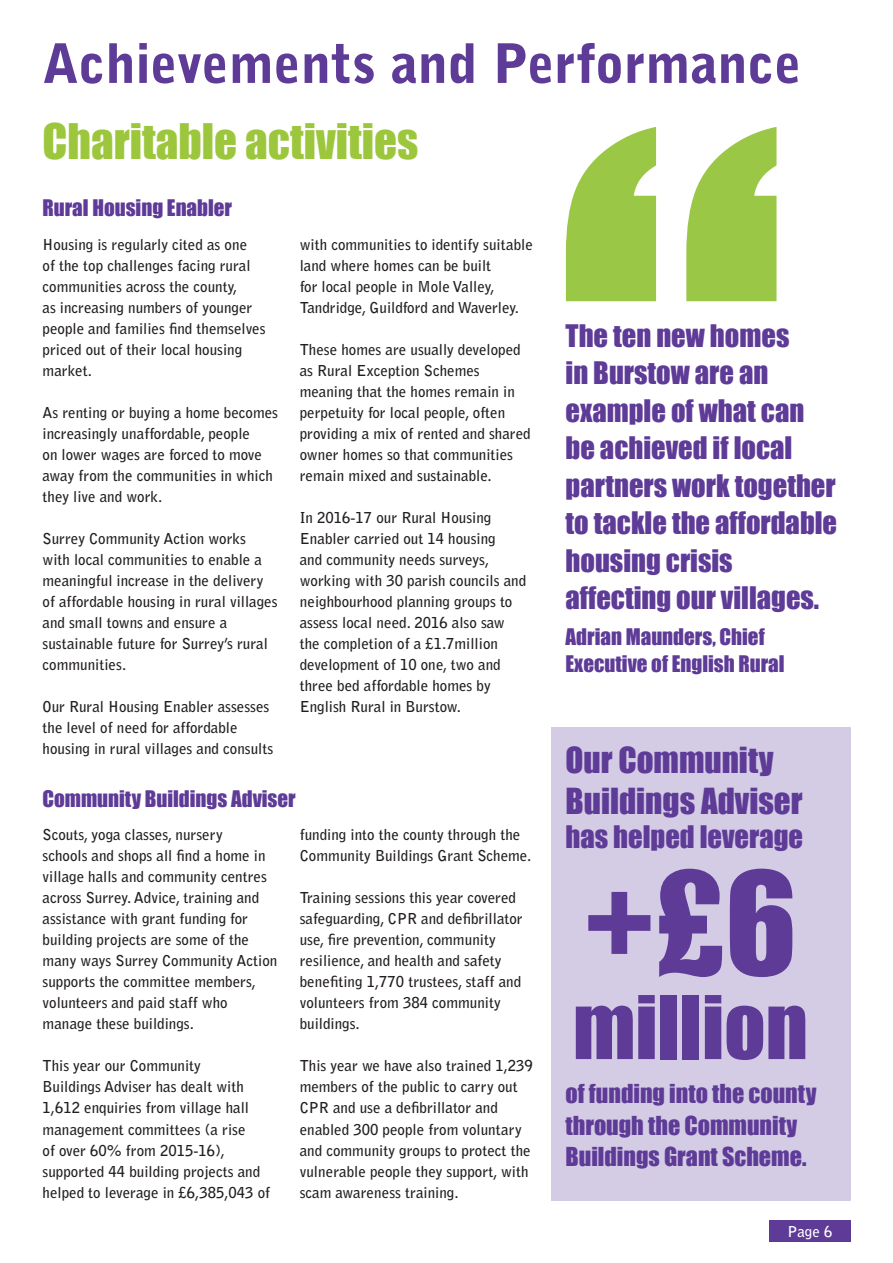
<style>
.page{position:relative;width:893px;height:1263px;background:#fff}
.page>*{position:absolute;margin:0;border:0;box-sizing:border-box;transform-origin:0 0}
.quotes{font:132px "Impact";color:#5e3b97}
.quotes-2{font:81px "Impact";color:#5e3b97}
.heading_1{font:900 54px "Bell Gothic Std";color:#5e3b97}
.sub_heading_1{font:45px "Impact";color:#9cc73d}
.quotes-3{font:33px "Impact";color:#5e3b97}
.quotes-4{font:28.5px/37.5px "Impact";color:#5e3b97}
.heading_2{font:24px/31.5px "Impact";color:#5e3b97}
.heading_2-2{font:21px/27px "Impact";color:#5e3b97}
.body_text{font:700 15px/21px "Bell Gothic Std";color:#231f20}
.body_text-2{font:700 15px "Bell Gothic Std";color:#fff}
</style>
<div class="page">
<div style="left:769px;top:1220px;width:81px;height:22px;background:#5e3b97"></div>
<div style="left:551px;top:727px;width:299px;height:473px;background:#d4cce5"></div>
<svg style="left:566px;top:127px;width:210px;height:174px"></svg>
<p class="heading_1" style="left:43px;top:32px;width:760px">Achievements and Performance</p>
<p class="sub_heading_1" style="left:43px;top:106px;width:377px">Charitable activities</p>
<p class="heading_2-2" style="left:43px;top:194px;width:191px">Rural Housing Enabler</p>
<p class="body_text" style="left:43px;top:235px;width:225px">Housing is regularly cited as one<br>of the top challenges facing rural communities across the county,<br>as increasing numbers of younger people and families find themselves priced out of their local housing market.</p>
<p class="body_text" style="left:43px;top:403px;width:237px">As renting or buying a home becomes increasingly unaffordable, people<br>on lower wages are forced to move away from the communities in which they live and work.</p>
<p class="body_text" style="left:43px;top:529px;width:237px">Surrey Community Action works<br>with local communities to enable a meaningful increase in the delivery of affordable housing in rural villages and small towns and ensure a sustainable future for Surrey’s rural communities.</p>
<p class="body_text" style="left:43px;top:697px;width:232px">Our Rural Housing Enabler assesses the level of need for affordable housing in rural villages and consults</p>
<p class="body_text" style="left:300px;top:235px;width:235px">with communities to identify suitable land where homes can be built<br>for local people in Mole Valley, Tandridge, Guildford and Waverley.</p>
<p class="body_text" style="left:300px;top:340px;width:232px">These homes are usually developed as Rural Exception Schemes meaning that the homes remain in perpetuity for local people, often providing a mix of rented and shared owner homes so that communities remain mixed and sustainable.</p>
<p class="body_text" style="left:300px;top:508px;width:228px">In 2016-17 our Rural Housing<br>Enabler carried out 14 housing<br>and community needs surveys, working with 30 parish councils and neighbourhood planning groups to assess local need. 2016 also saw the completion of a £1.7million development of 10 one, two and three bed affordable homes by<br>English Rural in Burstow.</p>
<p class="heading_2-2" style="left:43px;top:785px;width:255px">Community Buildings Adviser</p>
<p class="body_text" style="left:43px;top:824px;width:236px">Scouts, yoga classes, nursery<br>schools and shops all find a home in village halls and community centres across Surrey. Advice, training and assistance with grant funding for building projects are some of the many ways Surrey Community Action supports the committee members, volunteers and paid staff who manage these buildings.</p>
<p class="body_text" style="left:43px;top:1055px;width:229px">This year our Community<br>Buildings Adviser has dealt with<br>1,612 enquiries from village hall management committees (a rise<br>of over 60% from 2015-16), supported 44 building projects and helped to leverage in £6,385,043 of</p>
<p class="body_text" style="left:300px;top:824px;width:233px">funding into the county through the<br>Community Buildings Grant Scheme.</p>
<p class="body_text" style="left:300px;top:887px;width:225px">Training sessions this year covered safeguarding, CPR and defibrillator use, fire prevention, community resilience, and health and safety benefiting 1,770 trustees, staff and volunteers from 384 community buildings.</p>
<p class="body_text" style="left:300px;top:1055px;width:235px">This year we have also trained 1,239 members of the public to carry out CPR and use a defibrillator and enabled 300 people from voluntary and community groups to protect the vulnerable people they support, with scam awareness training.</p>
<p class="quotes-4" style="left:566px;top:316px;width:273px">The ten new homes<br>in Burstow are an example of what can be achieved if local partners work together to tackle the affordable housing crisis affecting our villages.</p>
<p class="heading_2-2" style="left:566px;top:623px;width:221px">Adrian Maunders, Chief<br>Executive of English Rural</p>
<p class="quotes-3" style="left:566px;top:735px;width:209px">Our Community</p>
<p class="quotes-3" style="left:566px;top:775px;width:239px">Buildings Adviser</p>
<p class="quotes-4" style="left:566px;top:818px;width:239px">has helped leverage</p>
<p class="quotes" style="left:584px;top:821px;width:214px">+£6</p>
<p class="quotes-2" style="left:573px;top:964px;width:236px">million</p>
<p class="heading_2" style="left:566px;top:1077px;width:252px">of funding into the county through the Community<br>Buildings Grant Scheme.</p>
<p class="body_text-2" style="left:787px;top:1222px;width:46px">Page 6</p>
</div>
